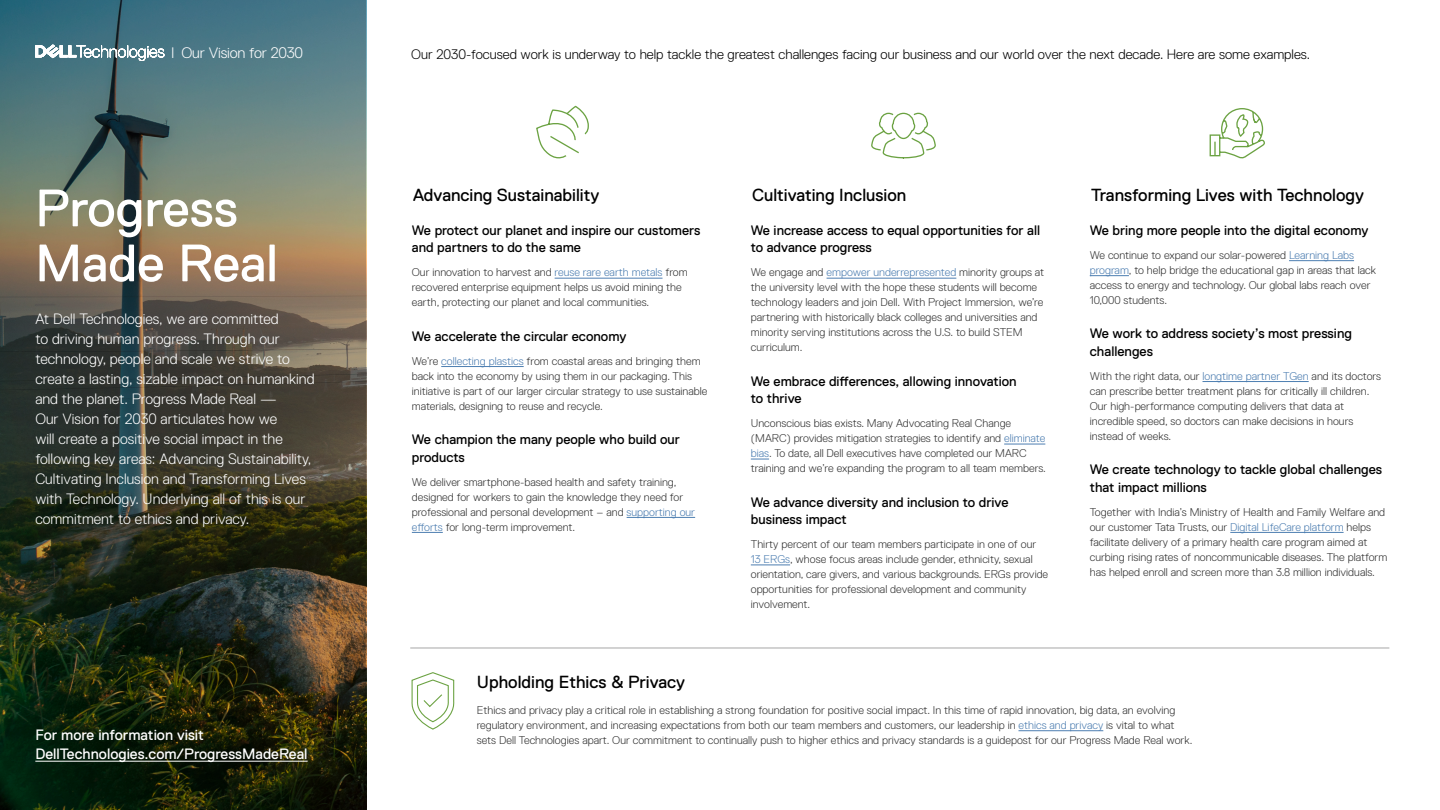
<style>
.page{position:relative;width:1440px;height:810px;background:#fff}
.page>*{position:absolute;margin:0;border:0;box-sizing:border-box;transform-origin:0 0}
.t1{font:52.5px/55px "Dell Replica";color:#fff}
.One_sheet_pillar{font:17.5px "Dell Replica";color:#000}
.One_Sheet_body{font:17.5px "Dell Replica";color:#000}
.t2{font:300 15.25px "Dell Replica";letter-spacing:-.01em;color:#fff}
.One_sheet_subhead{font:300 15px/20px "Dell Replica";color:#fff}
.One_sheet_subhead-2{font:15px/18.8px "Dell Replica";color:#fff}
.One_sheet_subhead-3{font:13.75px/17.5px "Dell Replica";color:#000}
.One_sheet_subhead-4{font:300 13.75px "Dell Replica";color:#000}
.One_Sheet_body-2{font:300 11.25px/15px "Dell Replica";color:#333}
.s1{color:#4d7eb1}
</style>
<div class="page">
<hr style="left:555px;top:278px;width:108px;height:1px;background:#4d7eb1">
<hr style="left:441px;top:366px;width:83px;height:1px;background:#4d7eb1">
<hr style="left:627px;top:517px;width:68px;height:1px;background:#4d7eb1">
<hr style="left:412px;top:532px;width:31px;height:1px;background:#4d7eb1">
<hr style="left:827px;top:278px;width:129px;height:1px;background:#4d7eb1">
<hr style="left:1004px;top:444px;width:41px;height:1px;background:#4d7eb1">
<svg style="left:751px;top:459px;width:18px;height:1px"></svg>
<hr style="left:751px;top:565px;width:39px;height:1px;background:#4d7eb1">
<hr style="left:1289px;top:260px;width:65px;height:1px;background:#4d7eb1">
<hr style="left:1090px;top:275px;width:39px;height:1px;background:#4d7eb1">
<hr style="left:1203px;top:381px;width:106px;height:1px;background:#4d7eb1">
<hr style="left:1230px;top:532px;width:114px;height:1px;background:#4d7eb1">
<img style="left:0;top:0;width:366px;height:810px">
<hr style="left:1018px;top:731px;width:85px;height:1px;background:#4d7eb1">
<hr style="left:35px;top:761px;width:273px;height:1px;background:#fff">
<svg style="left:536px;top:106px;width:53px;height:53px"></svg>
<svg style="left:871px;top:112px;width:65px;height:47px"></svg>
<svg style="left:1209px;top:108px;width:56px;height:51px"></svg>
<svg style="left:411px;top:673px;width:44px;height:57px"></svg>
<hr style="left:410px;top:648px;width:979px;height:1px;background:#a6a6a6">
<svg style="left:35px;top:45px;width:129px;height:16px"></svg>
<p class="t2" style="left:171px;top:44px;width:133px">l Our Vision for 2030</p>
<p class="t1" style="left:35px;top:181px;width:244px">Progress<br>Made Real</p>
<p class="One_sheet_subhead" style="left:35px;top:309px;width:281px">At Dell Technologies, we are committed<br>to driving human progress. Through our technology, people and scale we strive to create a lasting, sizable impact on humankind and the planet. Progress Made Real —<br>Our Vision for 2030 articulates how we<br>will create a positive social impact in the following key areas: Advancing Sustainability, Cultivating Inclusion and Transforming Lives with Technology. Underlying all of this is our commitment to ethics and privacy.</p>
<p class="One_sheet_subhead-2" style="left:35px;top:726px;width:274px">For more information visit<br>DellTechnologies.com/ProgressMadeReal</p>
<p class="One_sheet_subhead-4" style="left:411px;top:46px;width:900px">Our 2030-focused work is underway to help tackle the greatest challenges facing our business and our world over the next decade. Here are some examples.</p>
<p class="One_sheet_pillar" style="left:413px;top:185px;width:188px">Advancing Sustainability</p>
<p class="One_sheet_subhead-3" style="left:412px;top:222px;width:290px">We protect our planet and inspire our customers and partners to do the same</p>
<p class="One_Sheet_body-2" style="left:412px;top:265px;width:277px">Our innovation to harvest and <span class="s1">reuse rare earth metals</span> from recovered enterprise equipment helps us avoid mining the earth, protecting our planet and local communities.</p>
<p class="One_sheet_subhead-3" style="left:412px;top:327px;width:216px">We accelerate the circular economy</p>
<p class="One_Sheet_body-2" style="left:412px;top:354px;width:297px">We’re <span class="s1">collecting plastics</span> from coastal areas and bringing them back into the economy by using them in our packaging. This initiative is part of our larger circular strategy to use sustainable materials, designing to reuse and recycle.</p>
<p class="One_sheet_subhead-3" style="left:412px;top:431px;width:270px">We champion the many people who build our products</p>
<p class="One_Sheet_body-2" style="left:412px;top:474px;width:285px">We deliver smartphone-based health and safety training, designed for workers to gain the knowledge they need for professional and personal development – and <span class="s1">supporting our efforts</span> for long-term improvement.</p>
<p class="One_sheet_pillar" style="left:752px;top:185px;width:156px">Cultivating Inclusion</p>
<p class="One_sheet_subhead-3" style="left:751px;top:222px;width:291px">We increase access to equal opportunities for all to advance progress</p>
<p class="One_Sheet_body-2" style="left:751px;top:265px;width:295px">We engage and <span class="s1">empower underrepresented</span> minority groups at the university level with the hope these students will become technology leaders and join Dell. With Project Immersion, we’re partnering with historically black colleges and universities and minority serving institutions across the U.S. to build STEM curriculum.</p>
<p class="One_sheet_subhead-3" style="left:751px;top:372px;width:267px">We embrace differences, allowing innovation to thrive</p>
<p class="One_Sheet_body-2" style="left:751px;top:416px;width:297px">Unconscious bias exists. Many Advocating Real Change (MARC) provides mitigation strategies to identify and <span class="s1">eliminate bias</span>. To date, all Dell executives have completed our MARC training and we’re expanding the program to all team members.</p>
<p class="One_sheet_subhead-3" style="left:751px;top:493px;width:259px">We advance diversity and inclusion to drive business impact</p>
<p class="One_Sheet_body-2" style="left:751px;top:537px;width:299px">Thirty percent of our team members participate in one of our <span class="s1">13 ERGs</span>, whose focus areas include gender, ethnicity, sexual orientation, care givers, and various backgrounds. ERGs provide opportunities for professional development and community involvement.</p>
<p class="One_sheet_pillar" style="left:1091px;top:185px;width:274px">Transforming Lives with Technology</p>
<p class="One_sheet_subhead-3" style="left:1090px;top:222px;width:280px">We bring more people into the digital economy</p>
<p class="One_Sheet_body-2" style="left:1090px;top:248px;width:288px">We continue to expand our solar-powered <span class="s1">Learning Labs program</span>, to help bridge the educational gap in areas that lack access to energy and technology. Our global labs reach over 10,000 students.</p>
<p class="One_sheet_subhead-3" style="left:1090px;top:325px;width:264px">We work to address society’s most pressing challenges</p>
<p class="One_Sheet_body-2" style="left:1090px;top:369px;width:293px">With the right data, our <span class="s1">longtime partner TGen</span> and its doctors can prescribe better treatment plans for critically ill children.<br>Our high-performance computing delivers that data at incredible speed, so doctors can make decisions in hours instead of weeks.</p>
<p class="One_sheet_subhead-3" style="left:1090px;top:461px;width:294px">We create technology to tackle global challenges that impact millions</p>
<p class="One_Sheet_body-2" style="left:1090px;top:504px;width:299px">Together with India’s Ministry of Health and Family Welfare and our customer Tata Trusts, our <span class="s1">Digital LifeCare platform</span> helps facilitate delivery of a primary health care program aimed at curbing rising rates of noncommunicable diseases. The platform has helped enroll and screen more than 3.8 million individuals.</p>
<p class="One_Sheet_body" style="left:477px;top:672px;width:210px">Upholding Ethics &amp; Privacy</p>
<p class="One_Sheet_body-2" style="left:477px;top:703px;width:717px">Ethics and privacy play a critical role in establishing a strong foundation for positive social impact. In this time of rapid innovation, big data, an evolving regulatory environment, and increasing expectations from both our team members and customers, our leadership in <span class="s1">ethics and privacy</span> is vital to what sets Dell Technologies apart. Our commitment to continually push to higher ethics and privacy standards is a guidepost for our Progress Made Real work.</p>
</div>
